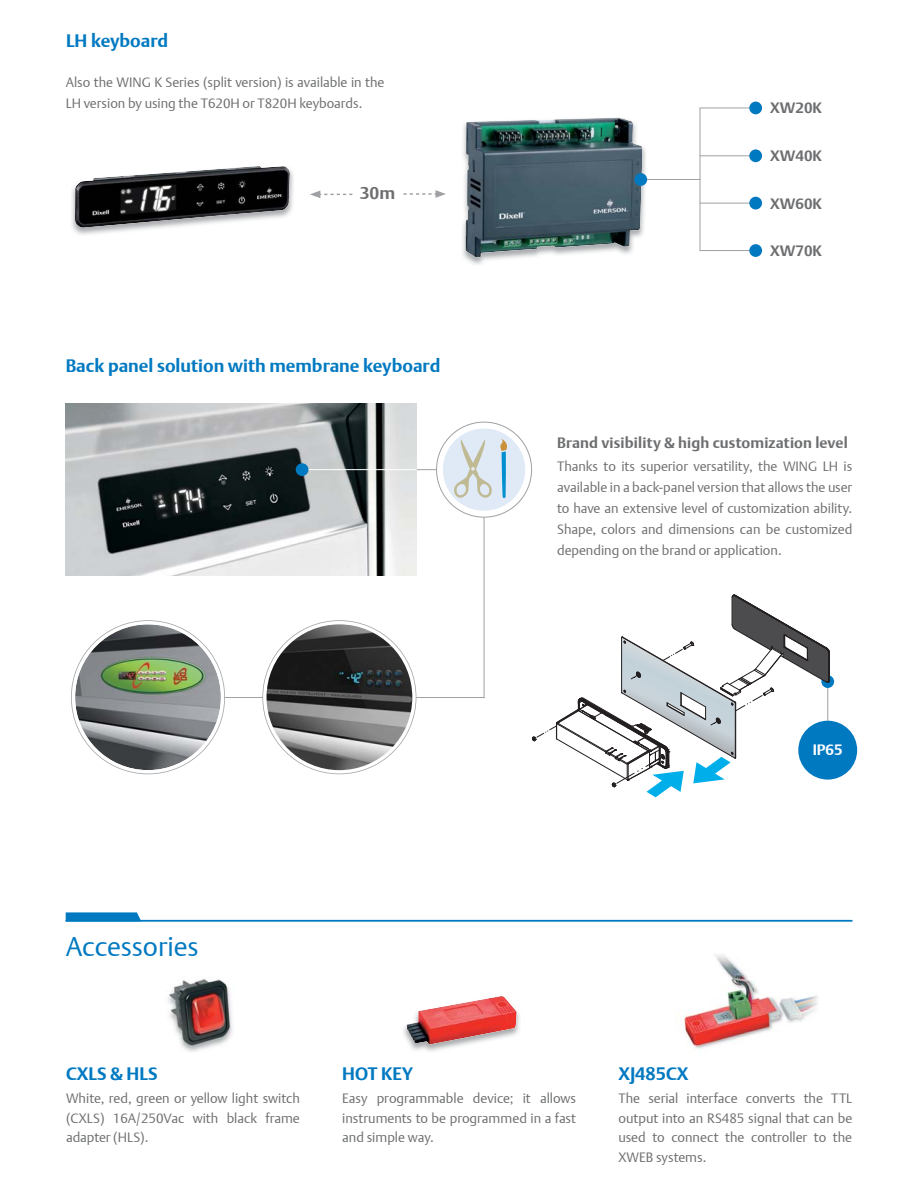
<style>
.page{position:relative;width:918px;height:1188px;background:#fff}
.page>*{position:absolute;margin:0;border:0;box-sizing:border-box;transform-origin:0 0}
.t1{font:27px "DTL Argo T Light";letter-spacing:-.005em;color:#0079c1}
.t2{font:700 18px "DTL Argo T";color:#0079c1}
.t3{font:700 17.25px "DTL Argo T";color:#6d6e70}
.t4{font:700 15px "DTL Argo T";letter-spacing:.01em;color:#6d6e70}
.t5{font:700 15px "DTL Argo T";color:#fff}
.t6{font:13.5px/19.5px "DTL Argo T Light";color:#6d6e70;text-align:justify}
</style>
<div class="page">
<div style="left:821px;top:675px;width:13px;height:13px;background:#0079c1;border-radius:50%"></div>
<div style="left:798px;top:721px;width:59px;height:59px;background:#0079c1;border-radius:50%"></div>
<svg style="left:532px;top:595px;width:298px;height:202px"></svg>
<hr style="left:700px;top:250px;width:52px;height:1px;background:#9fa1a4">
<hr style="left:700px;top:108px;width:52px;height:1px;background:#9fa1a4">
<img style="left:462px;top:124px;width:184px;height:141px">
<img style="left:465px;top:117px;width:178px;height:140px">
<img style="left:71px;top:170px;width:223px;height:65px">
<img style="left:75px;top:166px;width:215px;height:62px">
<hr style="left:700px;top:108px;width:1px;height:143px;background:#9fa1a4">
<hr style="left:700px;top:155px;width:52px;height:1px;background:#9fa1a4">
<hr style="left:644px;top:179px;width:56px;height:1px;background:#9fa1a4">
<hr style="left:700px;top:203px;width:52px;height:1px;background:#9fa1a4">
<svg style="left:310px;top:191px;width:42px;height:7px"></svg>
<svg style="left:404px;top:190px;width:42px;height:8px"></svg>
<img style="left:403px;top:1012px;width:117px;height:40px">
<img style="left:406px;top:996px;width:111px;height:49px">
<img style="left:168px;top:980px;width:65px;height:72px">
<svg style="left:66px;top:912px;width:75px;height:8px"></svg>
<hr style="left:66px;top:920px;width:786px;height:1px;background:#0079c1">
<img style="left:684px;top:955px;width:134px;height:94px">
<img style="left:66px;top:403px;width:350px;height:173px">
<hr style="left:305px;top:469px;width:111px;height:1px;background:#fff">
<hr style="left:144px;top:697px;width:340px;height:1px;background:#9fa1a4">
<div style="left:296px;top:463px;width:12px;height:13px;background:#0079c1;border-radius:50%"></div>
<hr style="left:484px;top:502px;width:1px;height:195px;background:#9fa1a4">
<svg style="left:410px;top:421px;width:119px;height:94px"></svg>
<svg style="left:262px;top:620px;width:154px;height:154px"></svg>
<img style="left:267px;top:624px;width:145px;height:146px;border-radius:50%">
<svg style="left:71px;top:620px;width:154px;height:154px"></svg>
<img style="left:75px;top:624px;width:146px;height:146px;border-radius:50%">
<div style="left:749px;top:102px;width:13px;height:12px;background:#0079c1;border-radius:50%"></div>
<div style="left:749px;top:149px;width:13px;height:13px;background:#0079c1;border-radius:50%"></div>
<div style="left:749px;top:197px;width:13px;height:12px;background:#0079c1;border-radius:50%"></div>
<div style="left:749px;top:244px;width:13px;height:13px;background:#0079c1;border-radius:50%"></div>
<div style="left:634px;top:173px;width:13px;height:13px;background:#0079c1;border-radius:50%"></div>
<h2 class="t2" style="left:66px;top:30px;width:104px">LH keyboard</h2>
<p class="t6" style="left:66px;top:72px;width:320px;line-height:21px">Also the WING K Series (split version) is available in the<br>LH version by using the T620H or T820H keyboards.</p>
<p class="t3" style="left:360px;top:182px;width:37px">30m</p>
<h2 class="t2" style="left:66px;top:355px;width:376px">Back panel solution with membrane keyboard</h2>
<h1 class="t1" style="left:66px;top:930px;width:135px">Accessories</h1>
<p class="t4" style="left:770px;top:99px;width:53px">XW20K</p>
<p class="t4" style="left:770px;top:147px;width:53px">XW40K</p>
<p class="t4" style="left:770px;top:194px;width:53px">XW60K</p>
<p class="t4" style="left:770px;top:242px;width:53px">XW70K</p>
<p class="t4" style="left:557px;top:434px;width:292px">Brand visibility &amp; high customization level</p>
<p class="t6" style="left:557px;top:456px;width:297px;line-height:21px">Thanks to its superior versatility, the WING LH is available in a back-panel version that allows the user to have an extensive level of customization ability.<br>Shape, colors and dimensions can be customized depending on the brand or application.</p>
<p class="t5" style="left:813px;top:740px;width:31px">IP65</p>
<h2 class="t2" style="left:66px;top:1063px;width:93px">CXLS &amp; HLS</h2>
<p class="t6" style="left:66px;top:1089px;width:235px">White, red, green or yellow light switch (CXLS) 16A/250Vac with black frame adapter (HLS).</p>
<h2 class="t2" style="left:342px;top:1063px;width:72px">HOT KEY</h2>
<p class="t6" style="left:342px;top:1089px;width:235px">Easy programmable device; it allows instruments to be programmed in a fast and simple way.</p>
<h2 class="t2" style="left:618px;top:1063px;width:71px">XJ485CX</h2>
<p class="t6" style="left:618px;top:1089px;width:235px">The serial interface converts the TTL output into an RS485 signal that can be used to connect the controller to the XWEB systems.</p>
</div>
